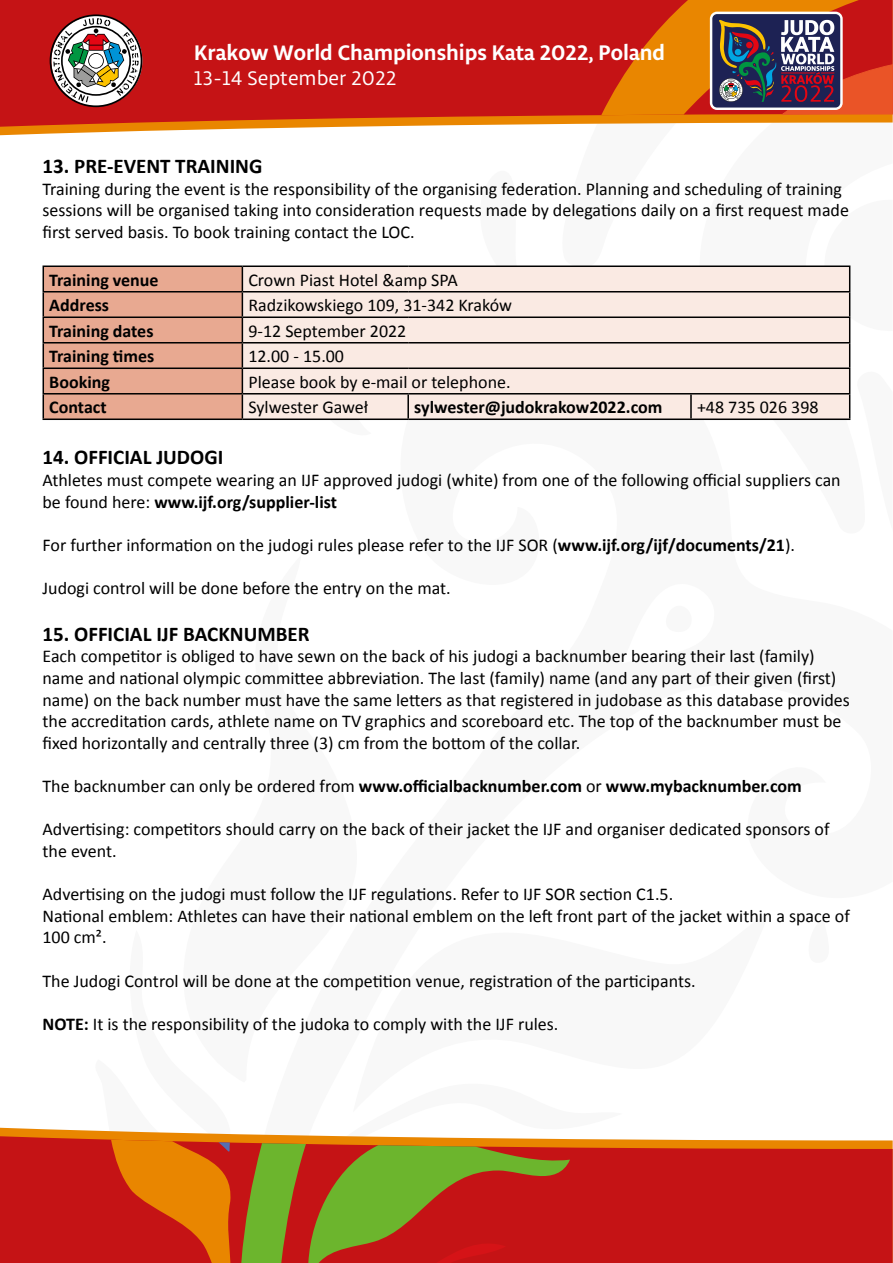
<style>
.page{position:relative;width:893px;height:1263px;background:#fff}
.page>*{position:absolute;margin:0;border:0;box-sizing:border-box;transform-origin:0 0}
.t1{font:700 22.5px "Libertad";color:#fff}
.t2{font:700 21px "Calibri";color:#000}
.t3{font:21px "Libertad";color:#fff}
.t4{font:18px/21.6px "Calibri";color:#000}
.t5{font:700 18px "Calibri";color:#000}
.s1{font-weight:700}
.s2{font-weight:400}
</style>
<div class="page">
<svg style="left:331px;top:420px;width:28px;height:1px"></svg>
<svg style="left:0;top:1128px;width:241px;height:8px"></svg>
<svg style="left:0;top:1136px;width:893px;height:126px;background:#c81f19"></svg>
<svg style="left:241px;top:1134px;width:381px;height:128px;background:#a95922"></svg>
<svg style="left:90px;top:1128px;width:144px;height:134px;background:#d75212"></svg>
<svg style="left:0;top:127px;width:330px;height:8px"></svg>
<svg style="left:0;top:0;width:893px;height:127px;background:#c92218"></svg>
<svg style="left:50px;top:14px;width:92px;height:93px"></svg>
<svg style="left:601px;top:0;width:292px;height:115px;background:#aa5334"></svg>
<div style="left:243px;top:267px;width:576px;height:151px;background:#faeae3"></div>
<hr style="left:43px;top:265px;width:199px;height:2px;background:#000">
<hr style="left:242px;top:265px;width:166px;height:2px;background:#000">
<hr style="left:408px;top:265px;width:283px;height:2px;background:#000">
<hr style="left:691px;top:265px;width:159px;height:2px;background:#000">
<hr style="left:242px;top:291px;width:166px;height:1px;background:#000">
<hr style="left:408px;top:291px;width:283px;height:1px;background:#000">
<hr style="left:691px;top:291px;width:159px;height:1px;background:#000">
<hr style="left:242px;top:316px;width:166px;height:2px;background:#000">
<hr style="left:408px;top:316px;width:283px;height:2px;background:#000">
<hr style="left:691px;top:316px;width:159px;height:2px;background:#000">
<hr style="left:242px;top:342px;width:166px;height:1px;background:#000">
<hr style="left:408px;top:342px;width:283px;height:1px;background:#000">
<hr style="left:691px;top:342px;width:159px;height:1px;background:#000">
<hr style="left:242px;top:367px;width:166px;height:2px;background:#000">
<hr style="left:408px;top:367px;width:283px;height:2px;background:#000">
<hr style="left:691px;top:367px;width:159px;height:2px;background:#000">
<hr style="left:242px;top:393px;width:166px;height:1px;background:#000">
<svg style="left:43px;top:266px;width:200px;height:152px;background:#d89d87"></svg>
<hr style="left:408px;top:393px;width:283px;height:1px;background:#000">
<hr style="left:407px;top:394px;width:2px;height:24px;background:#000">
<hr style="left:691px;top:393px;width:159px;height:1px;background:#000">
<hr style="left:690px;top:394px;width:2px;height:24px;background:#000">
<svg style="left:819px;top:265px;width:32px;height:156px;background:#e0d2cc"></svg>
<hr style="left:43px;top:418px;width:199px;height:2px;background:#000">
<hr style="left:242px;top:418px;width:166px;height:2px;background:#000">
<hr style="left:408px;top:418px;width:283px;height:2px;background:#000">
<hr style="left:691px;top:418px;width:159px;height:2px;background:#000">
<p class="t1" style="left:194px;top:38px;width:472px">Krakow World Championships Kata 2022, Poland</p>
<p class="t3" style="left:194px;top:66px;width:204px">13-14 September 2022</p>
<p class="t2" style="left:43px;top:151px;width:222px">13. PRE-EVENT TRAINING</p>
<p class="t4" style="left:43px;top:177px;width:808px">Training during the event is the responsibility of the organising federation. Planning and scheduling of training sessions will be organised taking into consideration requests made by delegations daily on a first request made first served basis. To book training contact the LOC.</p>
<p class="t5" style="left:49px;top:267px;width:111px">Training venue</p>
<p class="t4" style="left:248px;top:268px;width:211px">Crown Piast Hotel &amp;amp SPA</p>
<p class="t5" style="left:49px;top:293px;width:61px">Address</p>
<p class="t4" style="left:248px;top:294px;width:265px">Radzikowskiego 109, 31-342 Kraków</p>
<p class="t5" style="left:49px;top:318px;width:106px">Training dates</p>
<p class="t4" style="left:248px;top:319px;width:160px">9-12 September 2022</p>
<p class="t5" style="left:49px;top:344px;width:107px">Training times</p>
<p class="t4" style="left:248px;top:345px;width:97px">12.00 - 15.00</p>
<p class="t5" style="left:49px;top:369px;width:62px">Booking</p>
<p class="t4" style="left:248px;top:370px;width:264px">Please book by e-mail or telephone.</p>
<p class="t5" style="left:49px;top:395px;width:59px">Contact</p>
<p class="t4" style="left:248px;top:396px;width:121px">Sylwester Gaweł</p>
<p class="t5" style="left:414px;top:395px;width:250px">sylwester@judokrakow2022.com</p>
<p class="t4" style="left:697px;top:396px;width:123px">+48 735 026 398</p>
<p class="t2" style="left:43px;top:443px;width:182px">14. OFFICIAL JUDOGI</p>
<p class="t4" style="left:43px;top:468px;width:800px">Athletes must compete wearing an IJF approved judogi (white) from one of the following official suppliers can be found here: <span class="s1">www.ijf.org/supplier-list</span></p>
<p class="t4" style="left:43px;top:533px;width:754px">For further information on the judogi rules please refer to the IJF SOR (<span class="s1">www.ijf.org/ijf/documents/21</span>).</p>
<p class="t4" style="left:43px;top:576px;width:410px">Judogi control will be done before the entry on the mat.</p>
<p class="t2" style="left:43px;top:619px;width:269px">15. OFFICIAL IJF BACKNUMBER</p>
<p class="t4" style="left:43px;top:645px;width:809px">Each competitor is obliged to have sewn on the back of his judogi a backnumber bearing their last (family) name and national olympic committee abbreviation. The last (family) name (and any part of their given (first) name) on the back number must have the same letters as that registered in judobase as this database provides the accreditation cards, athlete name on TV graphics and scoreboard etc. The top of the backnumber must be fixed horizontally and centrally three (3) cm from the bottom of the collar.</p>
<p class="t5" style="left:43px;top:773px;width:761px"><span class="s2">The backnumber can only be ordered from</span> www.officialbacknumber.com <span class="s2">or</span> www.mybacknumber.com</p>
<p class="t4" style="left:43px;top:818px;width:788px">Advertising: competitors should carry on the back of their jacket the IJF and organiser dedicated sponsors of the event.</p>
<p class="t4" style="left:43px;top:882px;width:809px">Advertising on the judogi must follow the IJF regulations. Refer to IJF SOR section C1.5.<br>National emblem: Athletes can have their national emblem on the left front part of the jacket within a space of<br>100 cm².</p>
<p class="t4" style="left:43px;top:969px;width:655px">The Judogi Control will be done at the competition venue, registration of the participants.</p>
<p class="t4" style="left:43px;top:1012px;width:517px"><span class="s1">NOTE:</span> It is the responsibility of the judoka to comply with the IJF rules.</p>
</div>
